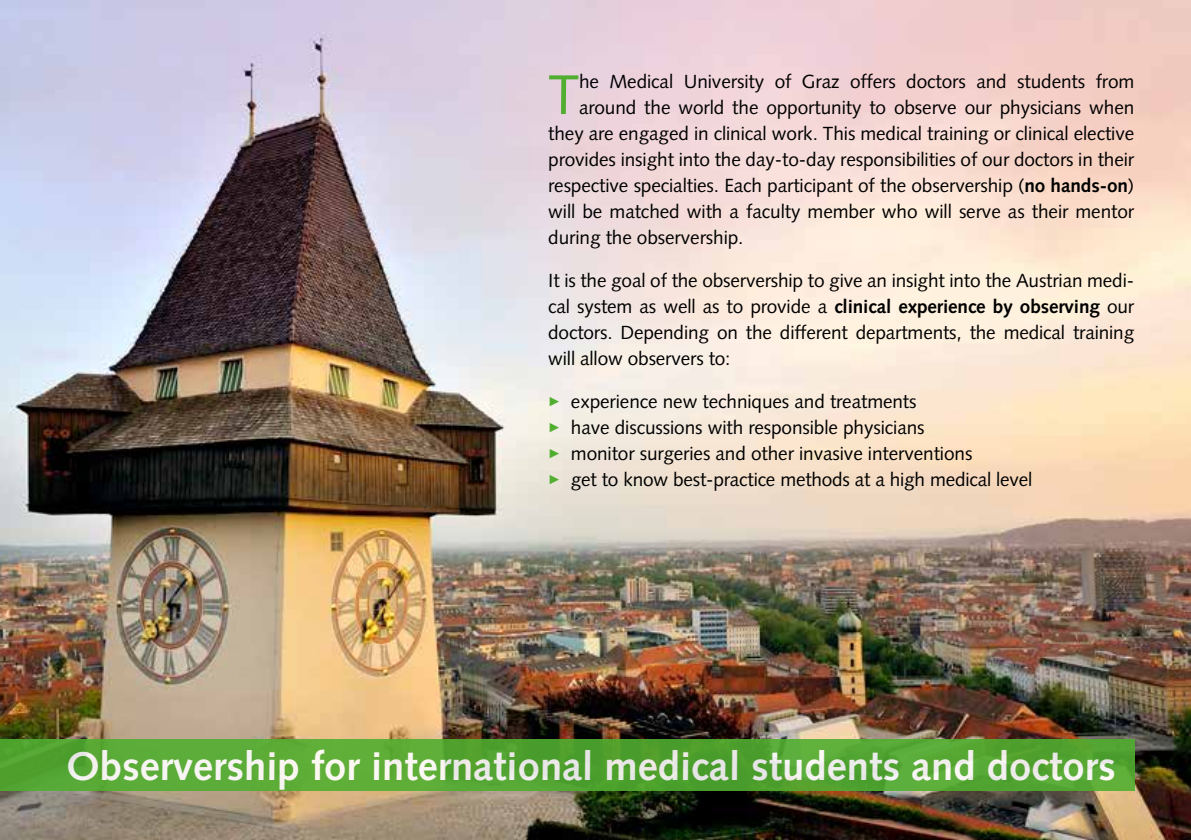
<style>
.page{position:relative;width:1191px;height:840px;background:#fff}
.page>*{position:absolute;margin:0;border:0;box-sizing:border-box;transform-origin:0 0}
.t1{font:55.8px "Syntax";color:#51ae30}
.t2{font:700 40px "Syntax";color:#fff}
.t3{font:19px/26px "Syntax";letter-spacing:-.005em;color:#000;text-align:justify}
.s1{font-weight:700}
.s2{font-family:"FF Dingbests";color:#51ae30}
</style>
<div class="page">
<img style="left:0;top:0;width:1191px;height:839px">
<div style="left:0;top:739px;width:1134px;height:51px;background:#55a733"></div>
<h1 class="t1" style="left:548px;top:62px;width:33px">T</h1>
<p class="t3" style="left:579px;top:68px;width:557px">he Medical University of Graz offers doctors and students from</p>
<p class="t3" style="left:579px;top:94px;width:557px">around the world the opportunity to observe our physicians when</p>
<p class="t3" style="left:548px;top:120px;width:587px">they are engaged in clinical work. This medical training or clinical elective</p>
<p class="t3" style="left:548px;top:146px;width:587px">provides insight into the day-to-day responsibilities of our doctors in their</p>
<p class="t3" style="left:548px;top:172px;width:587px">respective specialties. Each participant of the observership (<span class="s1">no hands-on</span>)</p>
<p class="t3" style="left:548px;top:198px;width:587px">will be matched with a faculty member who will serve as their mentor</p>
<p class="t3" style="left:548px;top:224px;width:197px">during the observership.</p>
<p class="t3" style="left:548px;top:267px;width:587px">It is the goal of the observership to give an insight into the Austrian medi&shy;cal system as well as to provide a <span class="s1">clinical experience by observing</span> our doctors. Depending on the different departments, the medical training will allow observers to:</p>
<p class="t3" style="left:548px;top:388px;width:485px;text-align:left"><span class="s2">&gt;</span> experience new techniques and treatments<br><span class="s2">&gt;</span> have discussions with responsible physicians<br><span class="s2">&gt;</span> monitor surgeries and other invasive interventions<br><span class="s2">&gt;</span> get to know best-practice methods at a high medical level</p>
<h2 class="t2" style="left:67px;top:743px;width:1050px">Observership for international medical students and doctors</h2>
</div>
